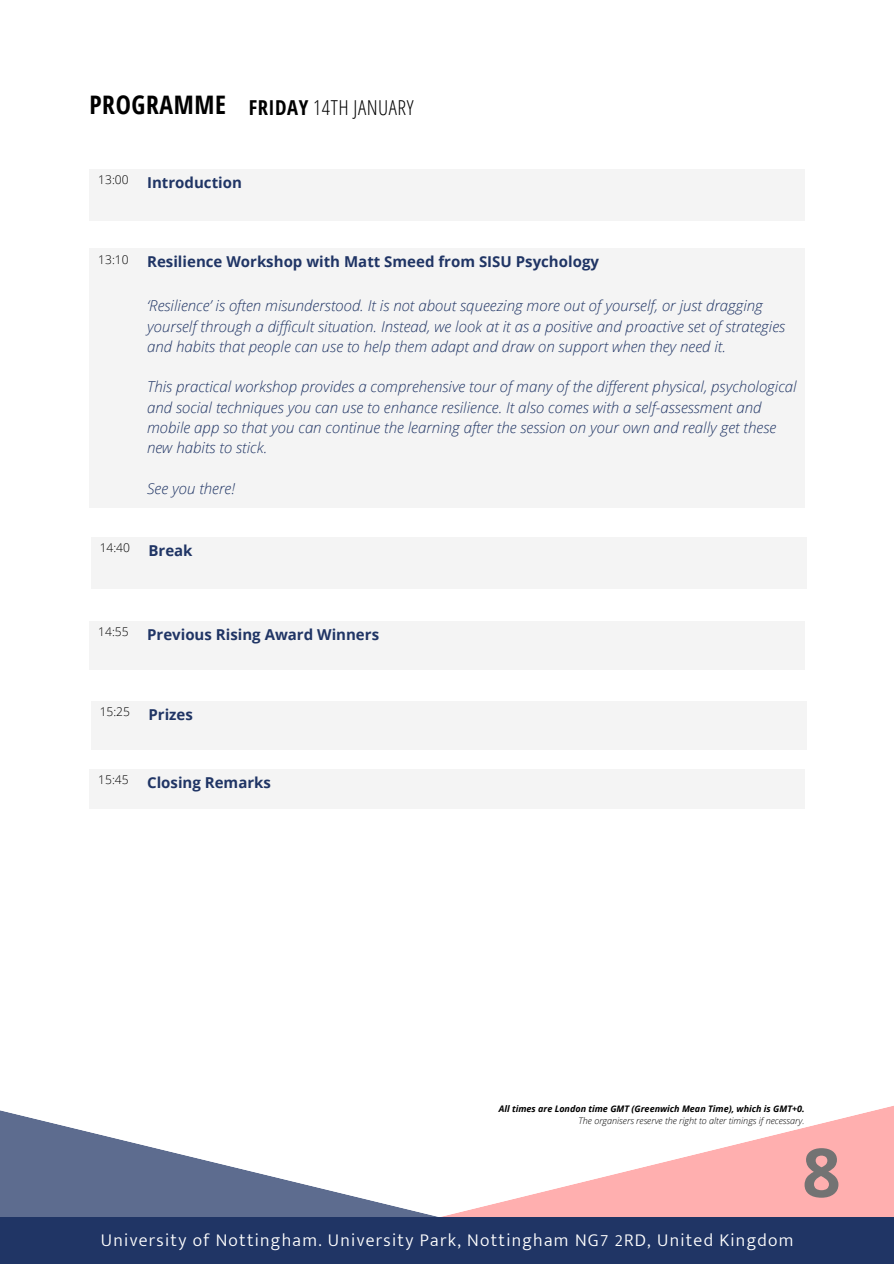
<style>
.page{position:relative;width:894px;height:1264px;background:#fff}
.page>*{position:absolute;margin:0;border:0;box-sizing:border-box;transform-origin:0 0}
.t1{font:700 67.5px "Open Sans";color:#737373}
.t2{font:700 25.5px "Open Sans Condensed";letter-spacing:.025em;color:#000}
.t3{font:300 20.55px "Open Sans Condensed";letter-spacing:.025em;color:#000}
.t4{font:300 18px "Mukta Mahee";letter-spacing:.07em;color:#fff}
.t5{font:italic 300 15px/20.2px "Open Sans";color:#203565}
.t6{font:700 15px "Open Sans";color:#203565}
.t7{font:300 12px "Open Sans";color:#000}
.t8{font:italic 700 9px "Open Sans";color:#000}
.t9{font:italic 300 9px "Open Sans";color:#000}
.s1{font-weight:700}
</style>
<div class="page">
<div style="left:89px;top:169px;width:715px;height:52px;background:#f4f4f4"></div>
<div style="left:89px;top:248px;width:715px;height:259px;background:#f4f4f4"></div>
<div style="left:91px;top:537px;width:715px;height:52px;background:#f4f4f4"></div>
<div style="left:89px;top:621px;width:715px;height:48px;background:#f4f4f4"></div>
<div style="left:89px;top:769px;width:715px;height:39px;background:#f4f4f4"></div>
<svg style="left:470px;top:1106px;width:423px;height:111px;fill:#ffafaf"></svg>
<svg style="left:0;top:1110px;width:470px;height:107px"></svg>
<div style="left:0;top:1217px;width:893px;height:46px;background:#203565"></div>
<div style="left:91px;top:701px;width:715px;height:48px;background:#f4f4f4"></div>
<p class="t2" style="left:89px;top:87px;width:138px">PROGRAMME</p>
<p class="t3" style="left:249px;top:93px;width:166px"><span class="s1">FRIDAY</span> 14TH JANUARY</p>
<p class="t7" style="left:98px;top:171px;width:32px">13:00</p>
<p class="t6" style="left:147px;top:172px;width:96px">Introduction</p>
<p class="t7" style="left:98px;top:251px;width:32px">13:10</p>
<p class="t6" style="left:147px;top:251px;width:453px">Resilience Workshop with Matt Smeed from SISU Psychology</p>
<p class="t5" style="left:147px;top:295px;width:639px">‘Resilience’ is often misunderstood. It is not about squeezing more out of yourself, or just dragging yourself through a difficult situation. Instead, we look at it as a positive and proactive set of strategies and habits that people can use to help them adapt and draw on support when they need it.</p>
<p class="t5" style="left:147px;top:376px;width:651px">This practical workshop provides a comprehensive tour of many of the different physical, psychological and social techniques you can use to enhance resilience. It also comes with a self-assessment and mobile app so that you can continue the learning after the session on your own and really get these new habits to stick.</p>
<p class="t5" style="left:147px;top:478px;width:89px">See you there!</p>
<p class="t7" style="left:100px;top:539px;width:32px">14:40</p>
<p class="t6" style="left:148px;top:540px;width:46px">Break</p>
<p class="t7" style="left:98px;top:623px;width:32px">14:55</p>
<p class="t6" style="left:147px;top:623px;width:233px">Previous Rising Award Winners</p>
<p class="t7" style="left:100px;top:703px;width:32px">15:25</p>
<p class="t6" style="left:148px;top:704px;width:46px">Prizes</p>
<p class="t7" style="left:98px;top:771px;width:32px">15:45</p>
<p class="t6" style="left:147px;top:772px;width:125px">Closing Remarks</p>
<p class="t8" style="left:498px;top:1101px;width:307px">All times are London time GMT (Greenwich Mean Time), which is GMT+0.</p>
<p class="t9" style="left:578px;top:1113px;width:227px">The organisers reserve the right to alter timings if necessary.</p>
<p class="t1" style="left:802px;top:1124px;width:40px">8</p>
<p class="t4" style="left:101px;top:1228px;width:693px">University of Nottingham. University Park, Nottingham NG7 2RD, United Kingdom</p>
</div>
